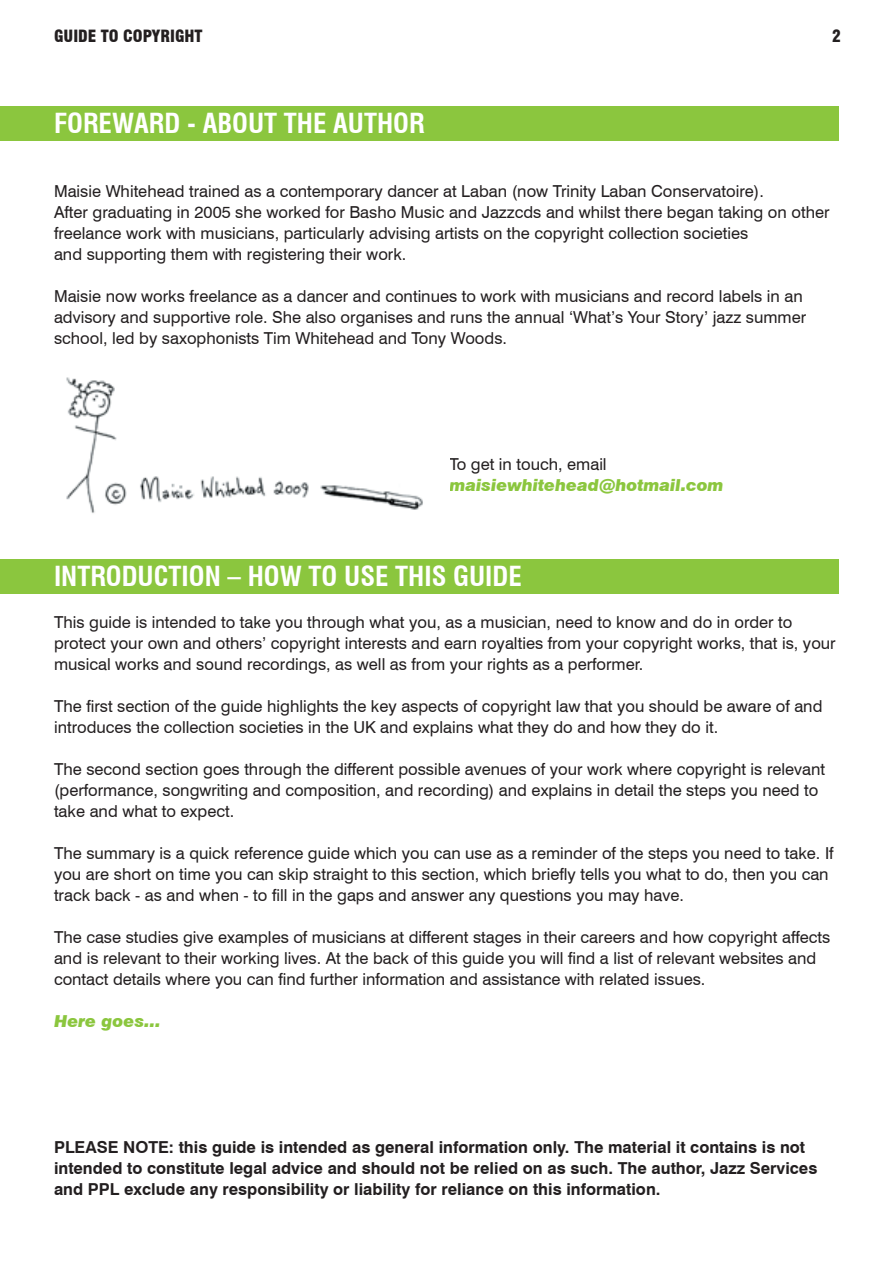
<style>
.page{position:relative;width:893px;height:1263px;background:#fff}
.page>*{position:absolute;margin:0;border:0;box-sizing:border-box;transform-origin:0 0}
.t1{font:700 condensed 27px "Swiss 721 BT";color:#fff}
.t2{font:16.5px/21px "Swiss 721 BT";color:#231f20}
.t3{font:700 16.5px/21px "Swiss 721 BT";color:#231f20}
.t4{font:italic 900 16.5px "Swiss 721 BT";color:#8bc63e}
.t5{font:900 condensed 16.5px "Swiss 721 BT";color:#231f20}
</style>
<div class="page">
<div style="left:0;top:559px;width:839px;height:35px;background:#8bc63e"></div>
<div style="left:0;top:106px;width:839px;height:35px;background:#8bc63e"></div>
<img style="left:66px;top:377px;width:357px;height:136px">
<p class="t5" style="left:54px;top:27px;width:150px">GUIDE TO COPYRIGHT</p>
<p class="t5" style="left:832px;top:27px;width:10px">2</p>
<h1 class="t1" style="left:54px;top:107px;width:372px">FOREWARD - ABOUT THE AUTHOR</h1>
<p class="t2" style="left:54px;top:180px;width:777px">Maisie Whitehead trained as a contemporary dancer at Laban (now Trinity Laban Conservatoire).<br>After graduating in 2005 she worked for Basho Music and Jazzcds and whilst there began taking on other freelance work with musicians, particularly advising artists on the copyright collection societies<br>and supporting them with registering their work.</p>
<p class="t2" style="left:54px;top:285px;width:754px">Maisie now works freelance as a dancer and continues to work with musicians and record labels in an advisory and supportive role. She also organises and runs the annual ‘What’s Your Story’ jazz summer school, led by saxophonists Tim Whitehead and Tony Woods.</p>
<p class="t2" style="left:449px;top:453px;width:159px">To get in touch, email</p>
<p class="t4" style="left:449px;top:475px;width:276px">maisiewhitehead@hotmail.com</p>
<h1 class="t1" style="left:54px;top:560px;width:469px">INTRODUCTION – HOW TO USE THIS GUIDE</h1>
<p class="t2" style="left:54px;top:612px;width:783px">This guide is intended to take you through what you, as a musician, need to know and do in order to protect your own and others’ copyright interests and earn royalties from your copyright works, that is, your musical works and sound recordings, as well as from your rights as a performer.</p>
<p class="t2" style="left:54px;top:696px;width:770px">The first section of the guide highlights the key aspects of copyright law that you should be aware of and introduces the collection societies in the UK and explains what they do and how they do it.</p>
<p class="t2" style="left:54px;top:759px;width:773px">The second section goes through the different possible avenues of your work where copyright is relevant (performance, songwriting and composition, and recording) and explains in detail the steps you need to take and what to expect.</p>
<p class="t2" style="left:54px;top:843px;width:781px">The summary is a quick reference guide which you can use as a reminder of the steps you need to take. If you are short on time you can skip straight to this section, which briefly tells you what to do, then you can track back - as and when - to fill in the gaps and answer any questions you may have.</p>
<p class="t2" style="left:54px;top:927px;width:778px">The case studies give examples of musicians at different stages in their careers and how copyright affects and is relevant to their working lives. At the back of this guide you will find a list of relevant websites and contact details where you can find further information and assistance with related issues.</p>
<p class="t4" style="left:54px;top:1011px;width:108px">Here goes…</p>
<p class="t3" style="left:54px;top:1137px;width:765px">PLEASE NOTE: this guide is intended as general information only. The material it contains is not intended to constitute legal advice and should not be relied on as such. The author, Jazz Services and PPL exclude any responsibility or liability for reliance on this information.</p>
</div>
